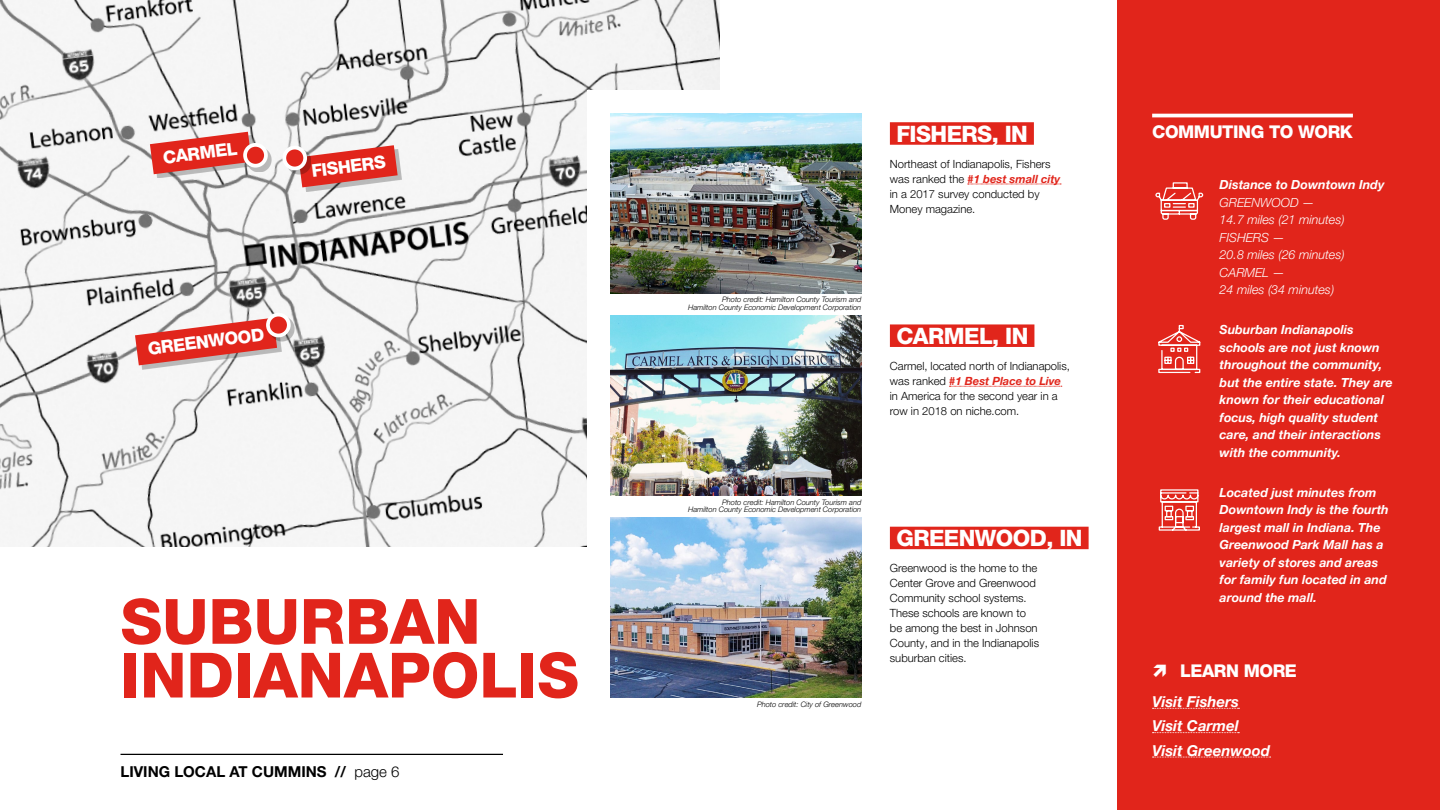
<style>
.page{position:relative;width:1440px;height:810px;background:#fff}
.page>*{position:absolute;margin:0;border:0;box-sizing:border-box;transform-origin:0 0}
.t1{font:800 62.5px/53.8px "Helvetica Neue LT Pro";color:#e1251b}
.t2{font:800 22.5px "Helvetica Neue LT Pro";letter-spacing:-.025em;color:#fff}
.t3{font:800 17.5px "Helvetica Neue LT Pro";letter-spacing:-.025em;color:#fff}
.t4{font:italic 700 15px/24.4px "Helvetica Neue LT Pro";color:#fff}
.t5{font:700 15px "Helvetica Neue LT Pro";color:#000}
.t6{font:italic 700 12.5px/17.5px "Helvetica Neue LT Pro";color:#fff}
.t7{font:italic 300 12.5px/17.5px "Helvetica Neue LT Pro";color:#fff}
.t8{font:300 11.25px/15px "Helvetica Neue LT Pro";color:#000}
.t9{font:italic 300 7.5px/7.5px "Helvetica Neue LT Pro";color:#000;text-align:right}
.s1{font-weight:300}
.s2{font-weight:700;font-style:italic;color:#e1251b}
</style>
<div class="page">
<hr style="left:121px;top:754px;width:382px;height:1px;background:#000">
<div style="left:1118px;top:0;width:322px;height:809px;background:#e1251b"></div>
<img style="left:0;top:0;width:720px;height:547px">
<div style="left:588px;top:91px;width:294px;height:633px;background:#fff"></div>
<div style="left:890px;top:324px;width:144px;height:23px;background:#e1251b"></div>
<svg style="left:949px;top:386px;width:113px;height:1px"></svg>
<div style="left:890px;top:122px;width:144px;height:23px;background:#e1251b"></div>
<svg style="left:968px;top:184px;width:93px;height:1px"></svg>
<div style="left:890px;top:527px;width:199px;height:22px;background:#e1251b"></div>
<img style="left:610px;top:113px;width:251px;height:180px">
<img style="left:610px;top:315px;width:251px;height:180px">
<img style="left:610px;top:518px;width:251px;height:180px">
<hr style="left:1152px;top:114px;width:201px;height:3px;background:#fff">
<svg style="left:1153px;top:708px;width:86px;height:1px"></svg>
<svg style="left:1153px;top:732px;width:86px;height:1px"></svg>
<svg style="left:1153px;top:757px;width:118px;height:1px"></svg>
<div style="left:302px;top:149px;width:100px;height:42px;background:#000;opacity:.25"></div>
<svg style="left:298px;top:145px;width:100px;height:42px"></svg>
<div style="left:154px;top:136px;width:102px;height:42px;background:#000;opacity:.25"></div>
<svg style="left:150px;top:132px;width:102px;height:42px"></svg>
<div style="left:139px;top:322px;width:142px;height:47px;background:#000;opacity:.25"></div>
<svg style="left:135px;top:318px;width:142px;height:47px"></svg>
<div style="left:286px;top:150px;width:25px;height:25px;background:#000;opacity:.25"></div>
<div style="left:284px;top:148px;width:21px;height:20px;background:#e1251b;border-radius:50%"></div>
<div style="left:282px;top:146px;width:25px;height:24px;border:4px solid #fff;border-radius:50%"></div>
<div style="left:247px;top:147px;width:25px;height:25px;background:#000;opacity:.25"></div>
<div style="left:245px;top:145px;width:21px;height:21px;background:#e1251b;border-radius:50%"></div>
<div style="left:243px;top:143px;width:25px;height:25px;border:4px solid #fff;border-radius:50%"></div>
<div style="left:270px;top:317px;width:25px;height:25px;background:#000;opacity:.25"></div>
<div style="left:268px;top:315px;width:21px;height:20px;background:#e1251b;border-radius:50%"></div>
<div style="left:266px;top:313px;width:25px;height:24px;border:4px solid #fff;border-radius:50%"></div>
<svg style="left:1155px;top:182px;width:49px;height:38px"></svg>
<svg style="left:1158px;top:324px;width:43px;height:50px"></svg>
<svg style="left:1158px;top:489px;width:42px;height:42px"></svg>
<h3 class="t3" style="left:162px;top:147px;width:76px;rotate:-7deg">CARMEL</h3>
<h3 class="t3" style="left:310px;top:161px;width:76px;rotate:-7deg">FISHERS</h3>
<h3 class="t3" style="left:147px;top:338px;width:118px;rotate:-7deg">GREENWOOD</h3>
<h1 class="t1" style="left:121px;top:595px;width:460px">SUBURBAN<br>INDIANAPOLIS</h1>
<h3 class="t5" style="left:121px;top:762px;width:280px">LIVING LOCAL AT CUMMINS // <span class="s1">page 6</span></h3>
<h2 class="t2" style="left:896px;top:120px;width:133px">FISHERS, IN</h2>
<p class="t8" style="left:890px;top:156px;width:172px">Northeast of Indianapolis, Fishers was ranked the <span class="s2">#1 best small city </span>in a 2017 survey conducted by<br>Money magazine.</p>
<p class="t9" style="left:688px;top:296px;width:175px">Photo credit: Hamilton County Tourism and<br>Hamilton County Economic Development Corporation</p>
<h2 class="t2" style="left:896px;top:322px;width:134px">CARMEL, IN</h2>
<p class="t8" style="left:890px;top:358px;width:182px">Carmel, located north of Indianapolis, was ranked <span class="s2">#1 Best Place to Live </span>in America for the second year in a row in 2018 on niche.com.</p>
<p class="t9" style="left:688px;top:498px;width:175px">Photo credit: Hamilton County Tourism and<br>Hamilton County Economic Development Corporation</p>
<p class="t9" style="left:757px;top:700px;width:106px">Photo credit: City of Greenwood</p>
<h2 class="t2" style="left:896px;top:525px;width:188px">GREENWOOD, IN</h2>
<p class="t8" style="left:890px;top:561px;width:151px">Greenwood is the home to the<br>Center Grove and Greenwood<br>Community school systems.<br>These schools are known to be among the best in Johnson<br>County, and in the Indianapolis suburban cities.</p>
<h3 class="t3" style="left:1152px;top:121px;width:202px">COMMUTING TO WORK</h3>
<p class="t6" style="left:1220px;top:176px;width:166px">Distance to Downtown Indy</p>
<p class="t7" style="left:1220px;top:193px;width:127px">GREENWOOD —<br>14.7 miles (21 minutes)<br>FISHERS —<br>20.8 miles (26 minutes)<br>CARMEL —<br>24 miles (34 minutes)</p>
<p class="t6" style="left:1220px;top:321px;width:175px">Suburban Indianapolis schools are not just known throughout the community, but the entire state. They are known for their educational focus, high quality student care, and their interactions with the community.</p>
<p class="t6" style="left:1220px;top:483px;width:171px">Located just minutes from<br>Downtown Indy is the fourth largest mall in Indiana. The<br>Greenwood Park Mall has a variety of stores and areas for family fun located in and around the mall.</p>
<h3 class="t3" style="left:1180px;top:660px;width:118px">LEARN MORE</h3>
<h3 class="t4" style="left:1152px;top:689px;width:119px">Visit Fishers<br>Visit Carmel<br>Visit Greenwood</h3>
</div>
